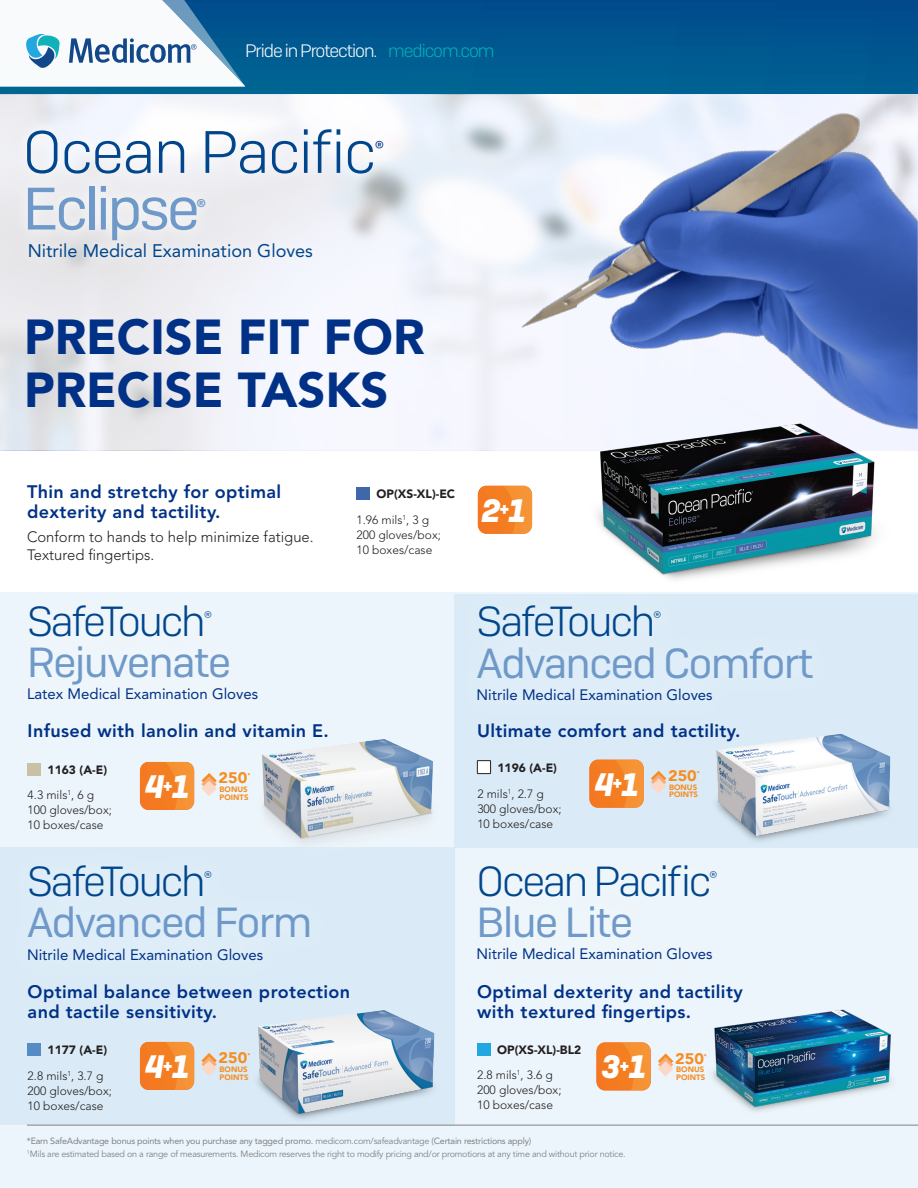
<style>
.page{position:relative;width:918px;height:1188px;background:#fff}
.page>*{position:absolute;margin:0;border:0;box-sizing:border-box;transform-origin:0 0}
.t1{font:300 59.7px "Camber W04";letter-spacing:-.02em;color:#01468c}
.t2{font:59.7px "Camber W04";letter-spacing:-.05em;color:#6f99c8}
.t3{font:900 48.75px/53.6px "Avenir LT Std";color:#003186}
.t4{font:42px "Camber W04";letter-spacing:-.03em;color:#6f99c8}
.t5{font:300 42px "Camber W04";letter-spacing:-.05em;color:#01468c}
.t6{font:italic 700 32.4px "Camber W04";color:#fff;scale:.92 1}
.t7{font:italic 700 18.9px "Camber W04";color:#fff;scale:.92 1}
.t8{font:18.15px "Avenir LT Std";color:#01468c}
.t9{font:800 18px/19.5px "Avenir LT Std";letter-spacing:.02em;color:#003186}
.t10{font:300 18px "Camber W04";letter-spacing:-.06em;color:#fff}
.t11{font:17.1px "Camber W04";color:#003186}
.t12{font:900 15.3px "Avenir";color:#f68e22;scale:1.06 1}
.t13{font:300 15.3px "Camber W04";color:#01468c}
.t14{font:15px "Avenir LT Std";color:#003186}
.t15{font:300 15px/18px "Avenir LT Std";color:#231f20}
.t16{font:300 12px/15px "Avenir LT Std";color:#231f20}
.t17{font:900 12px/24.9px "Avenir LT Std";color:#231f20}
.t18{font:900 11.1px "Avenir LT Std";color:#6f99c8}
.t19{font:9px/13.5px "Avenir LT Std";letter-spacing:-.025em;color:#808285}
.t20{font:900 7.8px "Avenir";color:#f68e22}
.t21{font:900 5.7px "Avenir";color:#f68e22;scale:1.06 1}
.s1{color:#00b2b9}
.s2{font-size:32.4px}
.s3{font-weight:900}
.s4{font-weight:300}
.s5{font-style:inherit}
</style>
<div class="page">
<svg style="left:0;top:0;width:918px;height:94px;background:#00568f"></svg>
<hr style="left:917px;top:94px;width:1px;height:441px;background:#dbf1fb">
<div style="left:0;top:592px;width:918px;height:596px;background:#ecf5fb"></div>
<div style="left:455px;top:594px;width:463px;height:253px;background:#daebf7"></div>
<div style="left:452px;top:839px;width:291px;height:148px;background:#edf5fb"></div>
<div style="left:452px;top:580px;width:387px;height:148px;background:#dcecf7"></div>
<div style="left:3px;top:580px;width:281px;height:147px;background:#fff;opacity:.2"></div>
<div style="left:0;top:847px;width:455px;height:278px;background:#daebf7"></div>
<hr style="left:27px;top:1125px;width:891px;height:1px;background:#808285">
<div style="left:2px;top:840px;width:334px;height:147px;background:#dcecf7"></div>
<svg style="left:201px;top:1053px;width:16px;height:23px"></svg>
<svg style="left:140px;top:1042px;width:25px;height:48px"></svg>
<img style="left:165px;top:1042px;width:29px;height:48px">
<div style="left:28px;top:1043px;width:13px;height:13px;background:#568bc6"></div>
<svg style="left:478px;top:486px;width:25px;height:48px"></svg>
<img style="left:503px;top:486px;width:29px;height:48px">
<div style="left:357px;top:487px;width:13px;height:13px;background:#4067aa"></div>
<img style="left:241px;top:1010px;width:205px;height:116px">
<svg style="left:0;top:95px;width:473px;height:355px;fill:#f1f3fa"></svg>
<img style="left:473px;top:74px;width:445px;height:400px">
<img style="left:587px;top:410px;width:305px;height:180px">
<img style="left:712px;top:1009px;width:180px;height:102px">
<img style="left:232px;top:716px;width:235px;height:132px">
<svg style="left:0;top:0;width:245px;height:86px"></svg>
<div style="left:477px;top:1043px;width:13px;height:13px;background:#22a7e0"></div>
<svg style="left:651px;top:771px;width:15px;height:23px"></svg>
<svg style="left:589px;top:760px;width:26px;height:48px"></svg>
<img style="left:615px;top:760px;width:29px;height:48px">
<svg style="left:477px;top:760px;width:14px;height:14px"></svg>
<svg style="left:201px;top:773px;width:16px;height:23px"></svg>
<svg style="left:140px;top:762px;width:25px;height:48px"></svg>
<img style="left:165px;top:762px;width:29px;height:48px">
<div style="left:28px;top:763px;width:13px;height:13px;background:#c8c1a6"></div>
<svg style="left:658px;top:1053px;width:15px;height:24px"></svg>
<svg style="left:597px;top:1042px;width:48px;height:49px"></svg>
<img style="left:622px;top:1043px;width:29px;height:47px">
<svg style="left:15px;top:117px;width:380px;height:152px;fill:#eff0f3"></svg>
<img style="left:696px;top:734px;width:205px;height:114px">
<h3 class="t10" style="left:245px;top:40px;width:251px">Pride in Protection. <span class="s1">medicom.com</span></h3>
<h1 class="t1" style="left:23px;top:117px;width:355px">Ocean Pacific</h1>
<h3 class="t11" style="left:375px;top:137px;width:11px">®</h3>
<h1 class="t2" style="left:23px;top:173px;width:179px">Eclipse</h1>
<p class="t18" style="left:197px;top:196px;width:10px">®</p>
<h3 class="t8" style="left:28px;top:240px;width:287px">Nitrile Medical Examination Gloves</h3>
<h2 class="t3" style="left:24px;top:310px;width:402px">PRECISE FIT FOR<br>PRECISE TASKS</h2>
<h3 class="t9" style="left:27px;top:482px;width:256px">Thin and stretchy for optimal dexterity and tactility.</h3>
<h3 class="t15" style="left:27px;top:528px;width:288px">Conform to hands to help minimize fatigue.<br>Textured fingertips.</h3>
<h3 class="t5" style="left:27px;top:597px;width:180px">SafeTouch</h3>
<h3 class="t13" style="left:204px;top:607px;width:10px">®</h3>
<h3 class="t4" style="left:27px;top:637px;width:206px">Rejuvenate</h3>
<h3 class="t14" style="left:27px;top:686px;width:233px">Latex Medical Examination Gloves</h3>
<h3 class="t17" style="left:377px;top:481px;width:80px">OP(XS-XL)-EC</h3>
<h3 class="t16" style="left:357px;top:513px;width:86px">1.96 mils<sup>1</sup>, 3 g<br>200 gloves/box;<br>10 boxes/case</h3>
<h3 class="t6" style="left:482px;top:490px;width:22px">2</h3>
<h3 class="t7" style="left:500px;top:498px;width:30px">+<span class="s2">1</span></h3>
<h3 class="t5" style="left:477px;top:597px;width:180px">SafeTouch</h3>
<h3 class="t13" style="left:653px;top:607px;width:10px">®</h3>
<h3 class="t4" style="left:477px;top:638px;width:339px">Advanced Comfort</h3>
<h3 class="t14" style="left:477px;top:686px;width:238px">Nitrile Medical Examination Gloves</h3>
<h3 class="t9" style="left:28px;top:721px;width:303px">Infused with lanolin and vitamin E.</h3>
<h3 class="t9" style="left:477px;top:721px;width:265px">Ultimate comfort and tactility.</h3>
<h3 class="t16" style="left:28px;top:757px;width:81px;line-height:24.9px;text-indent:20px"><span class="s3">1163 (A-E)<br></span>4.3 mils<sup>1</sup>, 6 g</h3>
<h3 class="t16" style="left:28px;top:802px;width:86px">100 gloves/box;<br>10 boxes/case</h3>
<h3 class="t6" style="left:145px;top:766px;width:22px">4</h3>
<h3 class="t7" style="left:163px;top:774px;width:30px">+<span class="s2">1</span></h3>
<h3 class="t12" style="left:219px;top:765px;width:29px">250</h3>
<p class="t21" style="left:247px;top:770px;width:4px">*</p>
<p class="t20" style="left:220px;top:783px;width:30px">BONUS</p>
<p class="t20" style="left:220px;top:790px;width:31px">POINTS</p>
<h3 class="t17" style="left:498px;top:755px;width:61px">1196 (A-E)</h3>
<h3 class="t16" style="left:477px;top:787px;width:86px">2 mils<sup>1</sup>, 2.7 g<br>300 gloves/box;<br>10 boxes/case</h3>
<h3 class="t6" style="left:595px;top:764px;width:22px">4</h3>
<h3 class="t7" style="left:613px;top:772px;width:30px">+<span class="s2">1</span></h3>
<h3 class="t12" style="left:668px;top:762px;width:29px">250</h3>
<p class="t21" style="left:697px;top:768px;width:4px">*</p>
<p class="t20" style="left:669px;top:780px;width:30px">BONUS</p>
<p class="t20" style="left:669px;top:788px;width:31px">POINTS</p>
<h3 class="t5" style="left:27px;top:856px;width:180px">SafeTouch</h3>
<h3 class="t13" style="left:204px;top:867px;width:10px">®</h3>
<h3 class="t4" style="left:27px;top:898px;width:287px">Advanced Form</h3>
<h3 class="t14" style="left:27px;top:946px;width:238px">Nitrile Medical Examination Gloves</h3>
<h3 class="t9" style="left:28px;top:983px;width:324px">Optimal balance between protection and tactile sensitivity.</h3>
<h3 class="t12" style="left:219px;top:1045px;width:29px">250</h3>
<p class="t21" style="left:247px;top:1050px;width:4px">*</p>
<p class="t20" style="left:220px;top:1063px;width:30px">BONUS</p>
<h3 class="t17" style="left:48px;top:1037px;width:61px">1177 (A-E)</h3>
<h3 class="t16" style="left:28px;top:1069px;width:86px">2.8 mils<sup>1</sup>, 3.7 g<br>200 gloves/box;<br>10 boxes/case</h3>
<h3 class="t6" style="left:145px;top:1046px;width:22px">4</h3>
<h3 class="t7" style="left:163px;top:1054px;width:30px">+<span class="s2">1</span></h3>
<p class="t20" style="left:220px;top:1070px;width:31px">POINTS</p>
<h3 class="t5" style="left:477px;top:856px;width:236px">Ocean Pacific</h3>
<h3 class="t13" style="left:709px;top:867px;width:10px">®</h3>
<h3 class="t4" style="left:477px;top:897px;width:158px">Blue Lite</h3>
<h3 class="t14" style="left:477px;top:945px;width:238px">Nitrile Medical Examination Gloves</h3>
<h3 class="t9" style="left:477px;top:983px;width:267px">Optimal dexterity and tactility with textured fingertips.</h3>
<h3 class="t17" style="left:477px;top:1037px;width:106px;text-indent:20px">OP(XS-XL)-BL2<br><span class="s4">2.8 mils</span><sup>1</sup><span class="s4">, 3.6 g</span></h3>
<h3 class="t16" style="left:477px;top:1082px;width:86px">200 gloves/box;<br>10 boxes/case</h3>
<h3 class="t6" style="left:602px;top:1046px;width:21px">3</h3>
<h3 class="t7" style="left:620px;top:1055px;width:30px">+<span class="s2">1</span></h3>
<h3 class="t12" style="left:675px;top:1045px;width:29px">250</h3>
<p class="t21" style="left:704px;top:1051px;width:4px">*</p>
<p class="t20" style="left:676px;top:1063px;width:30px">BONUS</p>
<p class="t20" style="left:676px;top:1071px;width:31px">POINTS</p>
<p class="t19" style="left:27px;top:1134px;width:600px"><span class="s5">*Earn SafeAdvantage bonus points when you purchase any tagged promo.</span> medicom.com/safeadvantage <span class="s5">(Certain restrictions apply)<br></span><sup>1</sup>Mils are estimated based on a range of measurements. Medicom reserves the right to modify pricing and/or promotions at any time and without prior notice.</p>
</div>
